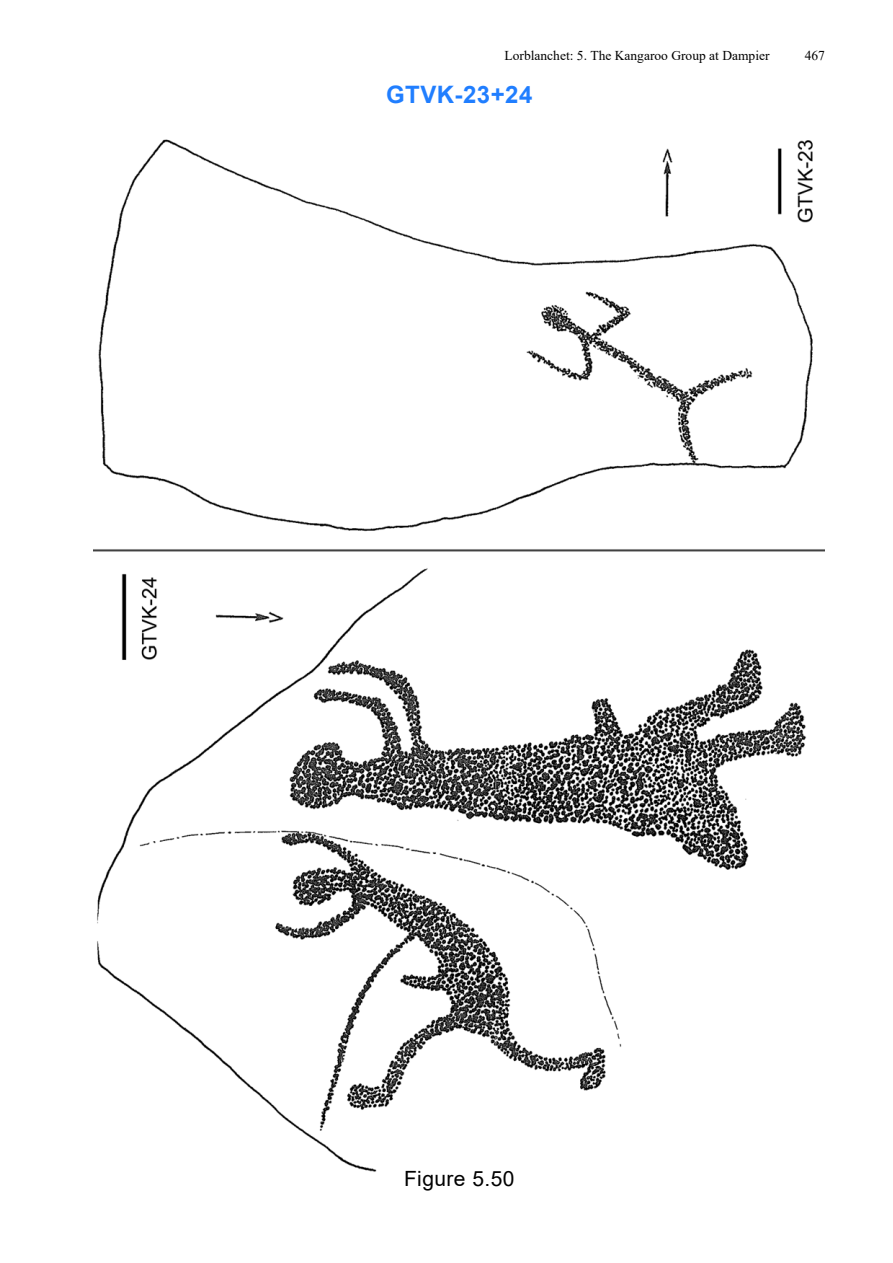
<style>
.page{position:relative;width:893px;height:1263px;background:#fff}
.page>*{position:absolute;margin:0;border:0;box-sizing:border-box;transform-origin:0 0}
.t1{font:700 24px "Arial";letter-spacing:.02em;color:#207eff}
.t2{font:21px "Arial";letter-spacing:.02em;color:#000}
.t3{font:13.5px "Times New Roman";color:#000}
</style>
<div class="page">
<img style="left:94px;top:139px;width:731px;height:1033px">
<p class="t3" style="left:505px;top:46px;width:267px">Lorblanchet: 5. The Kangaroo Group at Dampier</p>
<p class="t3" style="left:805px;top:46px;width:22px">467</p>
<h1 class="t1" style="left:386px;top:78px;width:148px">GTVK-23+24</h1>
<h2 class="t2" style="left:404px;top:1164px;width:112px">Figure 5.50</h2>
</div>
